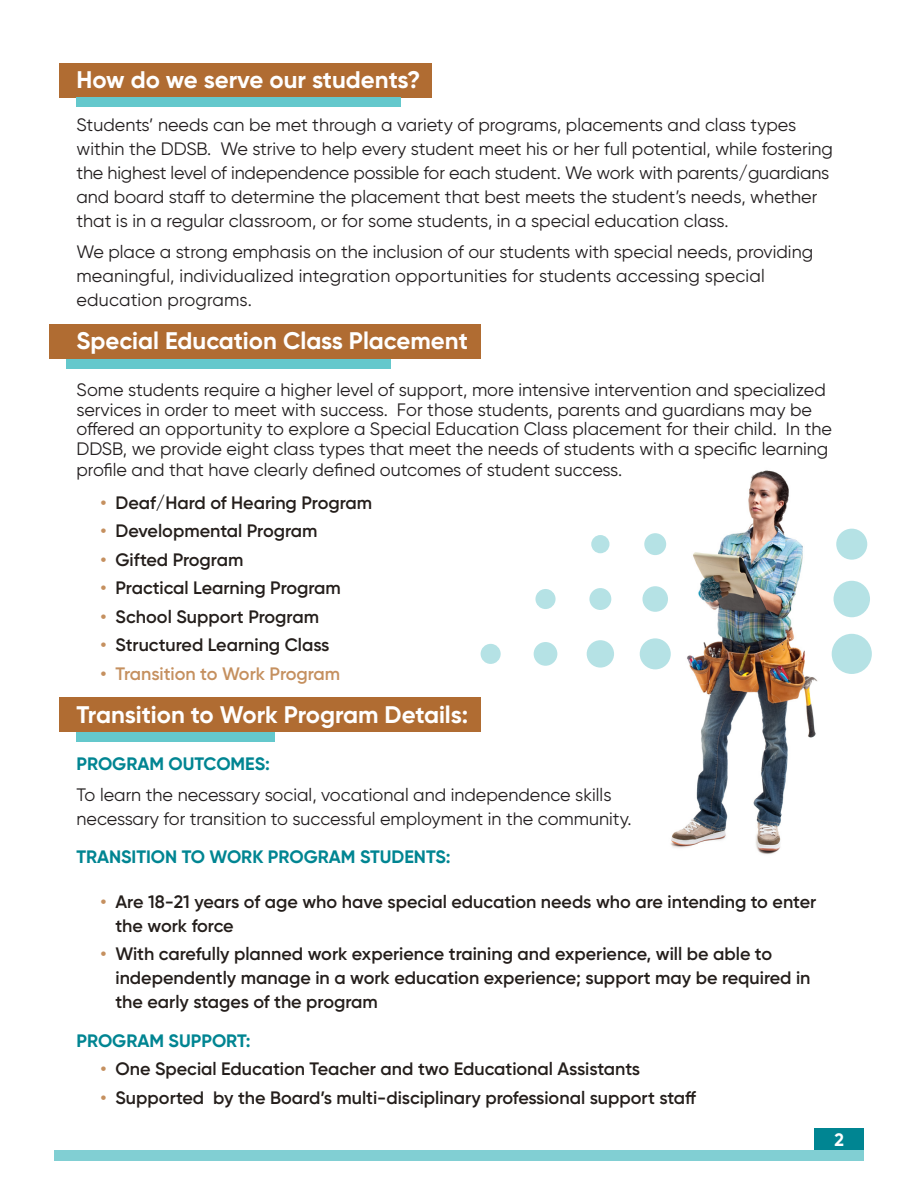
<style>
.page{position:relative;width:918px;height:1188px;background:#fff}
.page>*{position:absolute;margin:0;border:0;box-sizing:border-box;transform-origin:0 0}
.Body_Copy_First_Para{font:700 24px "Gilroy";color:#fff}
.Body_Copy_First_Para-2{font:18px/24px "Gilroy";color:#231f20}
.t1{font:600 18px/24px "Gilroy";color:#241e1b}
.t2{font:700 18px "Gilroy";color:#008592}
.t3{font:700 18px "Gilroy";color:#fff}
.s1{color:#c5905f}
</style>
<div class="page">
<div style="left:815px;top:1128px;width:49px;height:26px;background:#008592"></div>
<div style="left:54px;top:1151px;width:810px;height:10px;background:#81cfd3"></div>
<img style="left:662px;top:470px;width:170px;height:384px">
<div style="left:59px;top:63px;width:373px;height:34px;background:#b06c32"></div>
<div style="left:49px;top:325px;width:432px;height:34px;background:#b06c32"></div>
<div style="left:59px;top:698px;width:422px;height:34px;background:#b06c32"></div>
<div style="left:76px;top:97px;width:325px;height:10px;background:#64c8cc"></div>
<div style="left:66px;top:359px;width:325px;height:10px;background:#64c8cc"></div>
<div style="left:76px;top:732px;width:199px;height:10px;background:#64c8cc"></div>
<div style="left:836px;top:529px;width:31px;height:31px;background:#b5e2e5;border-radius:50%"></div>
<div style="left:644px;top:533px;width:22px;height:22px;background:#b5e2e5;border-radius:50%"></div>
<svg style="left:591px;top:535px;width:19px;height:18px"></svg>
<div style="left:834px;top:581px;width:36px;height:36px;background:#b5e2e5;border-radius:50%"></div>
<svg style="left:642px;top:586px;width:26px;height:26px"></svg>
<div style="left:589px;top:588px;width:22px;height:22px;background:#b5e2e5;border-radius:50%"></div>
<div style="left:535px;top:589px;width:21px;height:20px;background:#b5e2e5;border-radius:50%"></div>
<div style="left:832px;top:634px;width:40px;height:40px;background:#b5e2e5;border-radius:50%"></div>
<div style="left:640px;top:638px;width:31px;height:31px;background:#b5e2e5;border-radius:50%"></div>
<div style="left:587px;top:640px;width:27px;height:28px;background:#b5e2e5;border-radius:50%"></div>
<div style="left:534px;top:642px;width:23px;height:24px;background:#b5e2e5;border-radius:50%"></div>
<div style="left:481px;top:644px;width:20px;height:20px;background:#b5e2e5;border-radius:50%"></div>
<h2 class="Body_Copy_First_Para" style="left:76px;top:65px;width:346px">How do we serve our students?</h2>
<p class="Body_Copy_First_Para-2" style="left:76px;top:112px;width:758px">Students’ needs can be met through a variety of programs, placements and class types within the DDSB. We strive to help every student meet his or her full potential, while fostering the highest level of independence possible for each student. We work with parents/guardians and board staff to determine the placement that best meets the student’s needs, whether that is in a regular classroom, or for some students, in a special education class.</p>
<p class="Body_Copy_First_Para-2" style="left:76px;top:239px;width:738px">We place a strong emphasis on the inclusion of our students with special needs, providing meaningful, individualized integration opportunities for students accessing special education programs.</p>
<h2 class="Body_Copy_First_Para" style="left:76px;top:326px;width:393px">Special Education Class Placement</h2>
<p class="Body_Copy_First_Para-2" style="left:76px;top:380px;width:757px;line-height:19.8px">Some students require a higher level of support, more intensive intervention and specialized services in order to meet with success. For those students, parents and guardians may be offered an opportunity to explore a Special Education Class placement for their child. In the DDSB, we provide eight class types that meet the needs of students with a specific learning profile and that have clearly defined outcomes of student success.</p>
<p class="t1" style="left:100px;top:491px;width:273px"><span class="s1">•</span> Deaf/Hard of Hearing Program</p>
<p class="t1" style="left:100px;top:519px;width:219px"><span class="s1">•</span> Developmental Program</p>
<p class="t1" style="left:100px;top:548px;width:144px"><span class="s1">•</span> Gifted Program</p>
<p class="t1" style="left:100px;top:576px;width:242px"><span class="s1">•</span> Practical Learning Program</p>
<p class="t1" style="left:100px;top:605px;width:220px"><span class="s1">•</span> School Support Program</p>
<p class="t1" style="left:100px;top:633px;width:231px"><span class="s1">•</span> Structured Learning Class</p>
<p class="Body_Copy_First_Para" style="left:76px;top:699px;width:393px">Transition to Work Program Details:</p>
<h3 class="t2" style="left:76px;top:752px;width:195px">PROGRAM OUTCOMES:</h3>
<p class="Body_Copy_First_Para-2" style="left:76px;top:782px;width:557px">To learn the necessary social, vocational and independence skills necessary for transition to successful employment in the community.</p>
<h3 class="t2" style="left:76px;top:845px;width:376px">TRANSITION TO WORK PROGRAM STUDENTS:</h3>
<p class="t1" style="left:116px;top:890px;width:702px;text-indent:-15px"><span class="s1">•</span> Are 18-21 years of age who have special education needs who are intending to enter the work force</p>
<p class="t1" style="left:116px;top:942px;width:696px;text-indent:-15px"><span class="s1">•</span> With carefully planned work experience training and experience, will be able to independently manage in a work education experience; support may be required in the early stages of the program</p>
<h3 class="t2" style="left:76px;top:1029px;width:176px">PROGRAM SUPPORT:</h3>
<p class="t1" style="left:100px;top:1057px;width:541px"><span class="s1">•</span> One Special Education Teacher and two Educational Assistants</p>
<p class="t1" style="left:100px;top:1085px;width:597px"><span class="s1">•</span> Supported by the Board’s multi-disciplinary professional support staff</p>
<p class="t3" style="left:835px;top:1129px;width:11px">2</p>
</div>
